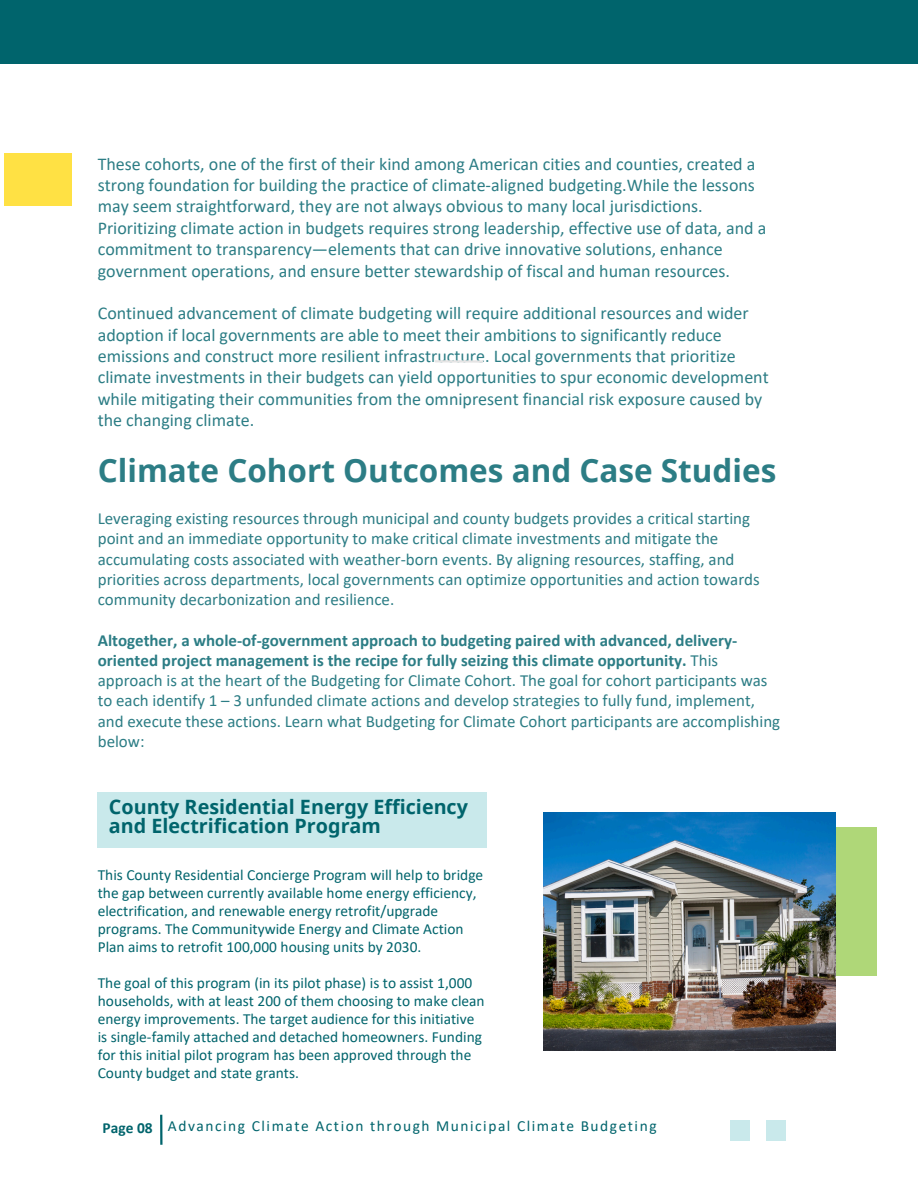
<style>
.page{position:relative;width:918px;height:1188px;background:#fff}
.page>*{position:absolute;margin:0;border:0;box-sizing:border-box;transform-origin:0 0}
.t1{font:700 31.5px "Noto Sans";color:#2c7d85}
.t2{font:700 19.8px/19.2px "Noto Sans";color:#00646c}
.t3{font:18px/21.3px "Calibri";color:#2c7d85}
.t4{font:16.95px/20.2px "Calibri";color:#2c7d85}
.t5{font:15.45px/18px "Calibri";color:#00646c}
.t6{font:15.45px "Calibri";letter-spacing:.1em;color:#00646c}
.t7{font:700 15.45px "Calibri";color:#00646c}
.s1{font-weight:700}
</style>
<div class="page">
<div style="left:5px;top:153px;width:67px;height:53px;background:#ffe144"></div>
<div style="left:0;top:0;width:918px;height:64px;background:#00646c"></div>
<div style="left:739px;top:827px;width:138px;height:149px;background:#afd778"></div>
<div style="left:98px;top:792px;width:389px;height:55px;background:#c9e9eb"></div>
<hr style="left:435px;top:360px;width:48px;height:3px;background:#e5e4e4">
<img style="left:544px;top:813px;width:291px;height:237px">
<hr style="left:160px;top:1115px;width:3px;height:30px;background:#00646c">
<div style="left:731px;top:1121px;width:19px;height:20px;background:#c9e9eb"></div>
<div style="left:766px;top:1121px;width:19px;height:20px;background:#c9e9eb"></div>
<h3 class="t3" style="left:98px;top:155px;width:670px">These cohorts, one of the first of their kind among American cities and counties, created a strong foundation for building the practice of climate-aligned budgeting.While the lessons may seem straightforward, they are not always obvious to many local jurisdictions.<br>Prioritizing climate action in budgets requires strong leadership, effective use of data, and a commitment to transparency—elements that can drive innovative solutions, enhance government operations, and ensure better stewardship of fiscal and human resources.</h3>
<h3 class="t3" style="left:98px;top:304px;width:672px">Continued advancement of climate budgeting will require additional resources and wider adoption if local governments are able to meet their ambitions to significantly reduce emissions and construct more resilient infrastructure. Local governments that prioritize climate investments in their budgets can yield opportunities to spur economic development while mitigating their communities from the omnipresent financial risk exposure caused by the changing climate.</h3>
<h1 class="t1" style="left:98px;top:449px;width:680px">Climate Cohort Outcomes and Case Studies</h1>
<p class="t4" style="left:98px;top:510px;width:663px">Leveraging existing resources through municipal and county budgets provides a critical starting point and an immediate opportunity to make critical climate investments and mitigate the accumulating costs associated with weather-born events. By aligning resources, staffing, and priorities across departments, local governments can optimize opportunities and action towards community decarbonization and resilience.</p>
<p class="t4" style="left:98px;top:631px;width:684px"><span class="s1">Altogether, a whole-of-government approach to budgeting paired with advanced, delivery&shy;oriented project management is the recipe for fully seizing this climate opportunity.</span> This approach is at the heart of the Budgeting for Climate Cohort. The goal for cohort participants was to each identify 1 – 3 unfunded climate actions and develop strategies to fully fund, implement, and execute these actions. Learn what Budgeting for Climate Cohort participants are accomplishing below:</p>
<p class="t2" style="left:109px;top:797px;width:361px">County Residential Energy Efficiency and Electrification Program</p>
<p class="t5" style="left:98px;top:867px;width:387px">This County Residential Concierge Program will help to bridge the gap between currently available home energy efficiency, electrification, and renewable energy retrofit/upgrade programs. The Communitywide Energy and Climate Action Plan aims to retrofit 100,000 housing units by 2030.</p>
<h2 class="t5" style="left:98px;top:975px;width:388px">The goal of this program (in its pilot phase) is to assist 1,000 households, with at least 200 of them choosing to make clean energy improvements. The target audience for this initiative is single-family attached and detached homeowners. Funding for this initial pilot program has been approved through the County budget and state grants.</h2>
<p class="t7" style="left:103px;top:1121px;width:51px">Page 08</p>
<p class="t6" style="left:168px;top:1120px;width:490px">Advancing Climate Action through Municipal Climate Budgeting</p>
</div>
